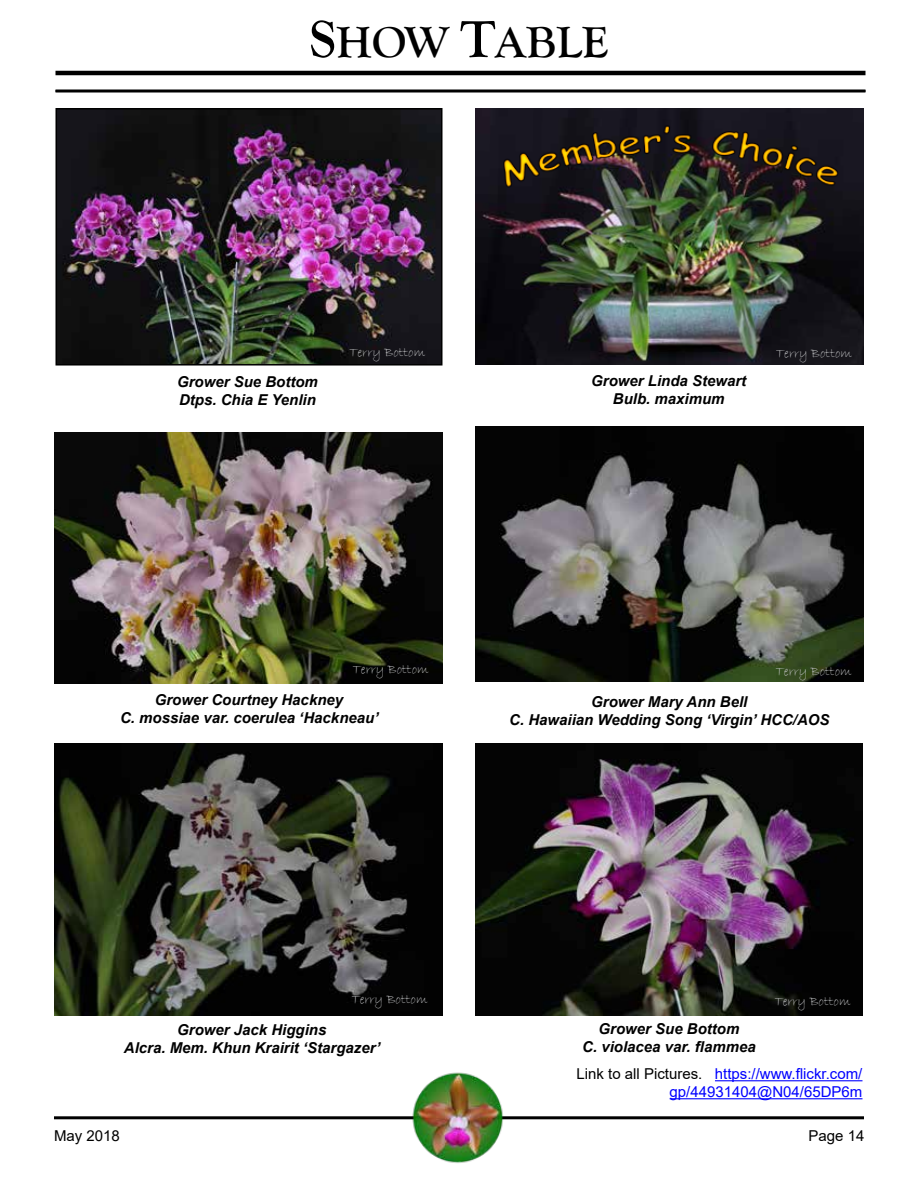
<style>
.page{position:relative;width:918px;height:1188px;background:#fff}
.page>*{position:absolute;margin:0;border:0;box-sizing:border-box;transform-origin:0 0}
.t1{font:700 45px "Goudy Old Style T";color:#000}
.t2{font:italic 700 15px/18px "Arial";color:#000;text-align:center}
.t3{font:15px/18px "Arial";color:#00f;text-align:right}
.t4{font:15px "Arial";color:#000}
.t5{font:13.5px "Bradley Hand ITC";color:#c7c8ca}
.s1{font-size:54px}
.s2{color:#000}
</style>
<div class="page">
<hr style="left:56px;top:71px;width:810px;height:4px;background:#000">
<hr style="left:56px;top:89px;width:810px;height:3px;background:#000">
<hr style="left:54px;top:1116px;width:810px;height:3px;background:#000">
<img style="left:475px;top:108px;width:389px;height:256px">
<img style="left:54px;top:432px;width:388px;height:251px">
<img style="left:59px;top:111px;width:380px;height:252px">
<div style="left:56px;top:108px;width:386px;height:258px;border:2px solid #000"></div>
<img style="left:475px;top:427px;width:389px;height:255px">
<img style="left:54px;top:744px;width:388px;height:271px">
<img style="left:475px;top:744px;width:387px;height:271px">
<img style="left:490px;top:108px;width:361px;height:95px">
<img style="left:394px;top:1072px;width:130px;height:91px">
<hr style="left:715px;top:1080px;width:147px;height:1px;background:#00f">
<hr style="left:670px;top:1098px;width:192px;height:1px;background:#00f">
<h1 class="t1" style="left:310px;top:17px;width:300px"><span class="s1">S</span>HOW <span class="s1">T</span>ABLE</h1>
<p class="t2" style="left:177px;top:374px;width:142px;text-align:left">Grower Sue Bottom<br>Dtps. Chia E Yenlin</p>
<p class="t5" style="left:350px;top:344px;width:77px">Terry Bottom</p>
<p class="t5" style="left:353px;top:661px;width:77px">Terry Bottom</p>
<p class="t2" style="left:591px;top:372px;width:157px">Grower Linda Stewart<br>Bulb. maximum</p>
<p class="t5" style="left:776px;top:345px;width:77px">Terry Bottom</p>
<p class="t5" style="left:776px;top:662px;width:77px">Terry Bottom</p>
<p class="t2" style="left:120px;top:691px;width:260px">Grower Courtney Hackney<br>C. mossiae var. coerulea ‘Hackneau’</p>
<p class="t2" style="left:509px;top:693px;width:322px">Grower Mary Ann Bell<br>C. Hawaiian Wedding Song ‘Virgin’ HCC/AOS</p>
<p class="t5" style="left:352px;top:991px;width:77px">Terry Bottom</p>
<p class="t5" style="left:775px;top:993px;width:77px">Terry Bottom</p>
<p class="t2" style="left:124px;top:1021px;width:258px">Grower Jack Higgins<br>Alcra. Mem. Khun Krairit ‘Stargazer’</p>
<p class="t2" style="left:582px;top:1020px;width:175px">Grower Sue Bottom<br>C. violacea var. flammea</p>
<p class="t3" style="left:577px;top:1065px;width:287px"><span class="s2">Link to all Pictures.</span> https://www.flickr.com/ gp/44931404@N04/65DP6m</p>
<p class="t4" style="left:54px;top:1126px;width:67px">May 2018</p>
<p class="t4" style="left:808px;top:1125px;width:57px">Page 14</p>
</div>
